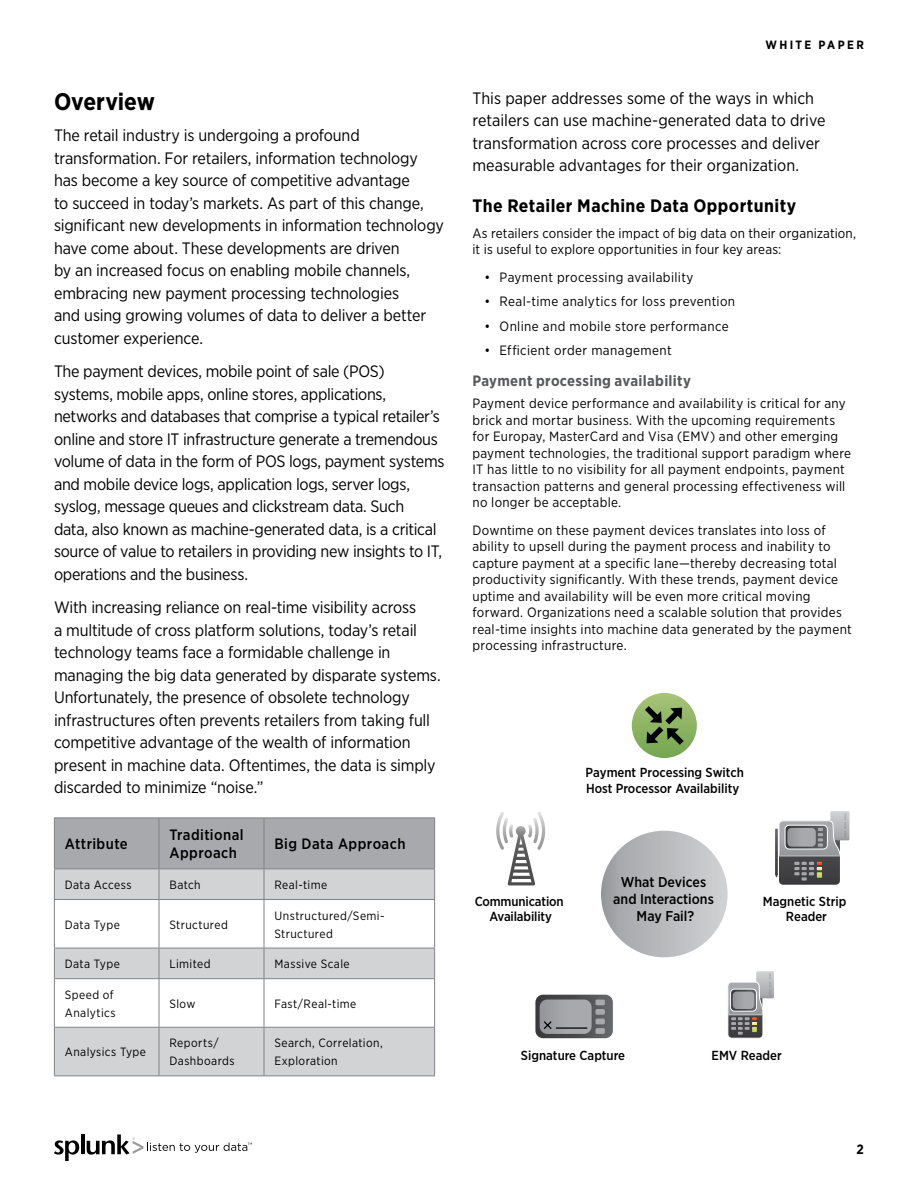
<style>
.page{position:relative;width:918px;height:1188px;background:#fff}
.page>*{position:absolute;margin:0;border:0;box-sizing:border-box;transform-origin:0 0}
.t1{font:700 24px "Gotham Narrow";color:#000}
.t2{font:700 18px "Gotham Narrow";letter-spacing:.025em;color:#000}
.t3{font:16.5px/22.5px "Gotham Narrow";letter-spacing:-.015em;color:#000}
.t4{font:500 15px/18px "Gotham Narrow";letter-spacing:.03em;color:#000}
.t5{font:700 15px "Gotham Narrow";letter-spacing:.02em;color:#58595b}
.t6{font:500 14.25px/17.1px "Gotham Narrow";color:#000;text-align:center}
.t7{font:13.5px/16.5px "Gotham Narrow";letter-spacing:.02em;color:#000}
.t8{font:700 13.5px "Gotham Narrow";color:#000}
.t9{font:500 13.2px/15.8px "Gotham Narrow";color:#000;text-align:center}
.t10{font:12px/18px "Gotham Narrow";letter-spacing:.035em;color:#000}
.t11{font:700 12px "Gotham Narrow";letter-spacing:.195em;color:#000}
</style>
<div class="page">
<svg style="left:54px;top:1140px;width:25px;height:21px"></svg>
<hr style="left:81px;top:1134px;width:3px;height:20px;background:#000">
<svg style="left:87px;top:1134px;width:165px;height:21px"></svg>
<div style="left:55px;top:819px;width:379px;height:49px;background:#a7a9ac"></div>
<div style="left:55px;top:869px;width:379px;height:206px;background:#d1d3d4"></div>
<svg style="left:55px;top:900px;width:379px;height:127px"></svg>
<hr style="left:159px;top:900px;width:1px;height:48px;background:#808285">
<hr style="left:54px;top:948px;width:105px;height:1px;background:#808285">
<hr style="left:54px;top:978px;width:105px;height:1px;background:#808285">
<hr style="left:159px;top:979px;width:1px;height:48px;background:#808285">
<hr style="left:54px;top:1027px;width:105px;height:1px;background:#808285">
<hr style="left:159px;top:1027px;width:105px;height:1px;background:#808285">
<hr style="left:159px;top:1028px;width:1px;height:47px;background:#808285">
<hr style="left:264px;top:1027px;width:171px;height:1px;background:#808285">
<hr style="left:54px;top:1075px;width:105px;height:1px;background:#808285">
<hr style="left:159px;top:1075px;width:105px;height:1px;background:#808285">
<hr style="left:264px;top:1075px;width:171px;height:1px;background:#808285">
<hr style="left:54px;top:900px;width:1px;height:48px;background:#808285">
<hr style="left:264px;top:900px;width:1px;height:48px;background:#808285">
<hr style="left:434px;top:900px;width:1px;height:48px;background:#808285">
<hr style="left:54px;top:948px;width:1px;height:30px;background:#808285">
<hr style="left:54px;top:979px;width:1px;height:48px;background:#808285">
<hr style="left:264px;top:979px;width:1px;height:48px;background:#808285">
<hr style="left:434px;top:979px;width:1px;height:48px;background:#808285">
<hr style="left:54px;top:1028px;width:1px;height:47px;background:#808285">
<hr style="left:264px;top:1028px;width:1px;height:47px;background:#808285">
<hr style="left:434px;top:1028px;width:1px;height:47px;background:#808285">
<hr style="left:159px;top:818px;width:105px;height:1px;background:#808285">
<hr style="left:264px;top:818px;width:171px;height:1px;background:#808285">
<hr style="left:264px;top:818px;width:1px;height:50px;background:#808285">
<hr style="left:434px;top:818px;width:1px;height:50px;background:#808285">
<hr style="left:159px;top:868px;width:105px;height:1px;background:#808285">
<hr style="left:264px;top:868px;width:171px;height:1px;background:#808285">
<hr style="left:264px;top:869px;width:1px;height:30px;background:#808285">
<hr style="left:434px;top:869px;width:1px;height:30px;background:#808285">
<hr style="left:159px;top:899px;width:105px;height:1px;background:#808285">
<hr style="left:264px;top:899px;width:171px;height:1px;background:#808285">
<hr style="left:159px;top:948px;width:105px;height:1px;background:#808285">
<hr style="left:159px;top:948px;width:1px;height:30px;background:#808285">
<hr style="left:264px;top:948px;width:171px;height:1px;background:#808285">
<hr style="left:264px;top:948px;width:1px;height:30px;background:#808285">
<hr style="left:434px;top:948px;width:1px;height:30px;background:#808285">
<hr style="left:159px;top:978px;width:105px;height:1px;background:#808285">
<hr style="left:264px;top:978px;width:171px;height:1px;background:#808285">
<hr style="left:54px;top:818px;width:105px;height:1px;background:#808285">
<hr style="left:54px;top:818px;width:1px;height:50px;background:#808285">
<hr style="left:159px;top:818px;width:1px;height:50px;background:#808285">
<hr style="left:54px;top:868px;width:105px;height:1px;background:#808285">
<hr style="left:54px;top:869px;width:1px;height:30px;background:#808285">
<hr style="left:159px;top:869px;width:1px;height:30px;background:#808285">
<hr style="left:54px;top:899px;width:105px;height:1px;background:#808285">
<div style="left:601px;top:831px;width:127px;height:126px;background:linear-gradient(to right,#9d9fa2,#d3d4d6);border-radius:63px"></div>
<div style="left:632px;top:693px;width:65px;height:65px;background:linear-gradient(to bottom,#a8c47a,#76a652);border-radius:33px"></div>
<svg style="left:645px;top:706px;width:39px;height:39px"></svg>
<svg style="left:728px;top:971px;width:46px;height:67px"></svg>
<hr style="left:728px;top:1014px;width:35px;height:1px;background:#abadb0">
<svg style="left:496px;top:812px;width:50px;height:73px"></svg>
<svg style="left:775px;top:811px;width:74px;height:74px"></svg>
<svg style="left:535px;top:995px;width:78px;height:43px"></svg>
<h1 class="t1" style="left:54px;top:87px;width:102px">Overview</h1>
<p class="t3" style="left:54px;top:124px;width:392px">The retail industry is undergoing a profound transformation. For retailers, information technology has become a key source of competitive advantage<br>to succeed in today’s markets. As part of this change, significant new developments in information technology have come about. These developments are driven<br>by an increased focus on enabling mobile channels, embracing new payment processing technologies<br>and using growing volumes of data to deliver a better customer experience.</p>
<p class="t3" style="left:54px;top:360px;width:392px">The payment devices, mobile point of sale (POS) systems, mobile apps, online stores, applications, networks and databases that comprise a typical retailer’s online and store IT infrastructure generate a tremendous volume of data in the form of POS logs, payment systems and mobile device logs, application logs, server logs, syslog, message queues and clickstream data. Such<br>data, also known as machine-generated data, is a critical source of value to retailers in providing new insights to IT, operations and the business.</p>
<p class="t3" style="left:54px;top:596px;width:388px">With increasing reliance on real-time visibility across<br>a multitude of cross platform solutions, today’s retail technology teams face a formidable challenge in managing the big data generated by disparate systems.<br>Unfortunately, the presence of obsolete technology infrastructures often prevents retailers from taking full competitive advantage of the wealth of information present in machine data. Oftentimes, the data is simply discarded to minimize “noise.”</p>
<p class="t4" style="left:65px;top:835px;width:64px">Attribute</p>
<p class="t4" style="left:170px;top:826px;width:76px">Traditional<br>Approach</p>
<p class="t4" style="left:274px;top:835px;width:133px">Big Data Approach</p>
<p class="t10" style="left:65px;top:876px;width:68px">Data Access</p>
<p class="t10" style="left:170px;top:876px;width:33px">Batch</p>
<p class="t10" style="left:275px;top:876px;width:54px">Real-time</p>
<p class="t10" style="left:65px;top:915px;width:57px">Data Type</p>
<p class="t10" style="left:170px;top:915px;width:60px">Structured</p>
<p class="t10" style="left:275px;top:906px;width:112px">Unstructured/Semi-<br>Structured</p>
<p class="t10" style="left:65px;top:955px;width:57px">Data Type</p>
<p class="t10" style="left:170px;top:955px;width:43px">Limited</p>
<p class="t10" style="left:275px;top:955px;width:77px">Massive Scale</p>
<p class="t10" style="left:65px;top:985px;width:52px">Speed of<br>Analytics</p>
<p class="t10" style="left:170px;top:994px;width:28px">Slow</p>
<p class="t10" style="left:275px;top:994px;width:83px">Fast/Real-time</p>
<p class="t10" style="left:65px;top:1043px;width:83px">Analysics Type</p>
<p class="t10" style="left:170px;top:1034px;width:67px">Reports/<br>Dashboards</p>
<p class="t10" style="left:275px;top:1034px;width:110px">Search, Correlation,<br>Exploration</p>
<p class="t11" style="left:766px;top:38px;width:100px">white paper</p>
<p class="t3" style="left:472px;top:87px;width:355px">This paper addresses some of the ways in which retailers can use machine-generated data to drive transformation across core processes and deliver measurable advantages for their organization.</p>
<p class="t2" style="left:472px;top:195px;width:325px">The Retailer Machine Data Opportunity</p>
<p class="t7" style="left:472px;top:225px;width:385px">As retailers consider the impact of big data on their organization, it is useful to explore opportunities in four key areas:</p>
<p class="t7" style="left:485px;top:268px;width:211px">• Payment processing availability</p>
<p class="t7" style="left:485px;top:293px;width:252px">• Real-time analytics for loss prevention</p>
<p class="t7" style="left:485px;top:318px;width:246px">• Online and mobile store performance</p>
<p class="t7" style="left:485px;top:342px;width:189px">• Efficient order management</p>
<p class="t5" style="left:472px;top:372px;width:220px">Payment processing availability</p>
<p class="t7" style="left:472px;top:395px;width:380px">Payment device performance and availability is critical for any brick and mortar business. With the upcoming requirements for Europay, MasterCard and Visa (EMV) and other emerging payment technologies, the traditional support paradigm where IT has little to no visibility for all payment endpoints, payment transaction patterns and general processing effectiveness will no longer be acceptable.</p>
<p class="t7" style="left:472px;top:522px;width:381px">Downtime on these payment devices translates into loss of ability to upsell during the payment process and inability to capture payment at a specific lane—thereby decreasing total productivity significantly. With these trends, payment device uptime and availability will be even more critical moving forward. Organizations need a scalable solution that provides real-time insights into machine data generated by the payment processing infrastructure.</p>
<p class="t9" style="left:586px;top:765px;width:160px;text-align:left">Payment Processing Switch<br>Host Processor Availability</p>
<p class="t6" style="left:613px;top:873px;width:102px">What Devices and Interactions<br>May Fail?</p>
<p class="t9" style="left:475px;top:893px;width:91px">Communication<br>Availability</p>
<p class="t9" style="left:763px;top:893px;width:85px">Magnetic Strip<br>Reader</p>
<p class="t9" style="left:521px;top:1047px;width:106px">Signature Capture</p>
<p class="t9" style="left:712px;top:1047px;width:72px">EMV Reader</p>
<p class="t8" style="left:857px;top:1141px;width:9px">2</p>
</div>
